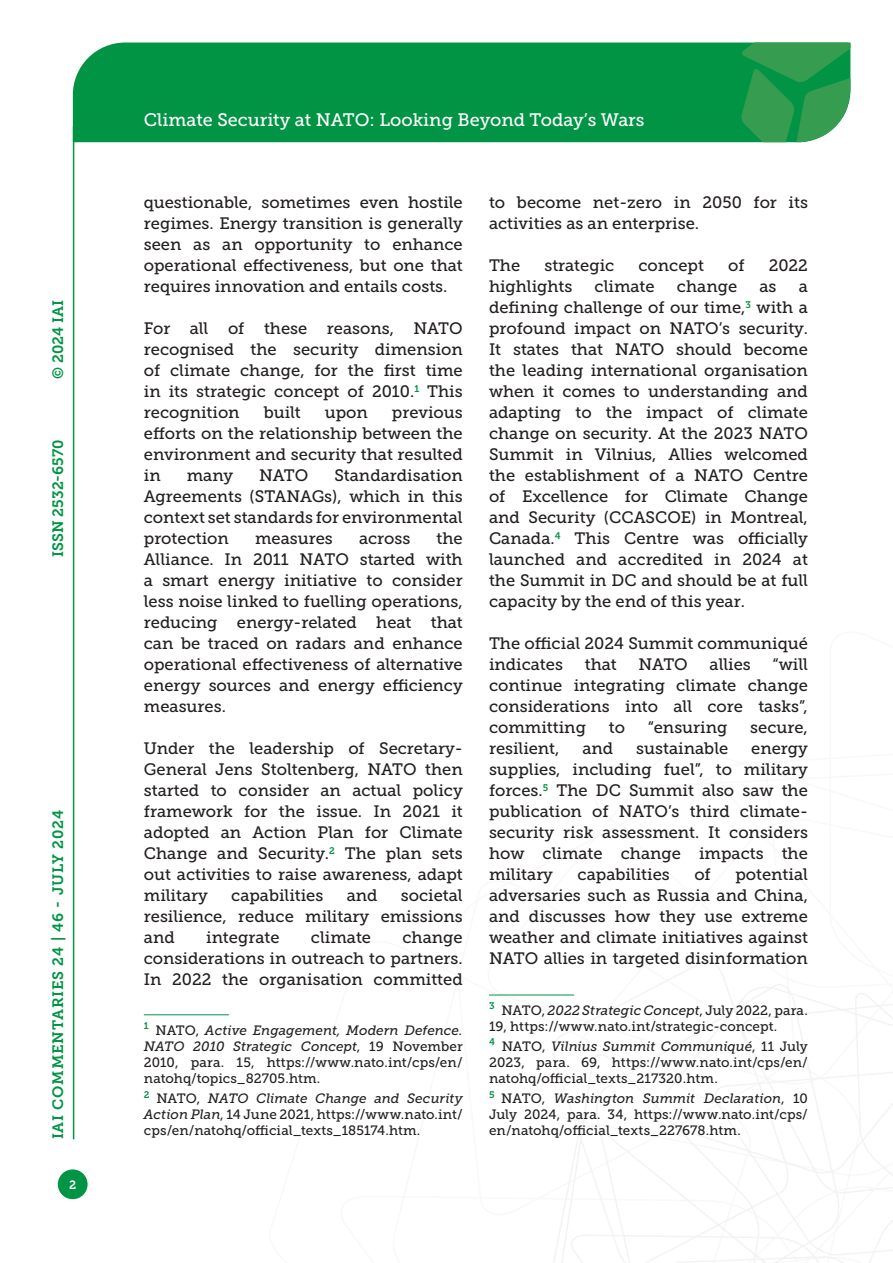
<style>
.page{position:relative;width:893px;height:1263px;background:#fff}
.page>*{position:absolute;margin:0;border:0;box-sizing:border-box;transform-origin:0 0}
.t1{font:18px "Museo Slab 500";color:#fff}
.Testo{font:16.5px/21px "Museo Slab 500";color:#231f20;text-align:justify}
.t2{font:15px "Museo Slab 700";letter-spacing:.05em;color:#009444}
.t3{font:15px "Museo Slab 700";color:#009444}
.Nota{font:13.5px/16.2px "Museo Slab 500";letter-spacing:.01em;color:#231f20;text-align:justify}
.t4{font:12px "Museo Slab 700";color:#fff}
.s1{font-style:italic}
</style>
<div class="page">
<svg style="left:531px;top:960px;width:362px;height:303px"></svg>
<div style="left:73px;top:43px;width:668px;height:99px;background:#009444"></div>
<svg style="left:741px;top:43px;width:109px;height:99px;background:#319e55"></svg>
<div style="left:58px;top:1169px;width:30px;height:30px;background:#009444;border-radius:50%"></div>
<hr style="left:73px;top:126px;width:1px;height:1013px;background:#009444">
<hr style="left:144px;top:1014px;width:85px;height:1px;background:#009444">
<hr style="left:489px;top:995px;width:85px;height:1px;background:#009444">
<p class="t2" style="left:50px;top:379px;width:80px;rotate:-90deg">© 2024 IAI</p>
<p class="t3" style="left:50px;top:557px;width:119px;rotate:-90deg">ISSN 2532-6570</p>
<p class="t2" style="left:50px;top:1139px;width:330px;rotate:-90deg">IAI COMMENTARIES 24 | 46 - JULY 2024</p>
<p class="t4" style="left:69px;top:1178px;width:9px">2</p>
<p class="t1" style="left:144px;top:110px;width:502px">Climate Security at NATO: Looking Beyond Today’s Wars</p>
<p class="Testo" style="left:144px;top:192px;width:320px">questionable, sometimes even hostile regimes. Energy transition is generally seen as an opportunity to enhance operational effectiveness, but one that requires innovation and entails costs.</p>
<p class="Testo" style="left:144px;top:318px;width:320px">For all of these reasons, NATO recognised the security dimension of climate change, for the first time in its strategic concept of 2010.<sup>1</sup> This recognition</p>
<p class="Testo" style="left:144px;top:402px;width:320px;text-indent:248px">previous efforts on the relationship between the environment and security that resulted in</p>
<p class="Testo" style="left:264px;top:402px;width:39px">built</p>
<p class="Testo" style="left:325px;top:402px;width:45px">upon</p>
<p class="Testo" style="left:144px;top:465px;width:320px;text-indent:190px">Standardisation Agreements (STANAGs), which in this context set standards for environmental protection</p>
<p class="Testo" style="left:187px;top:465px;width:48px">many</p>
<p class="Testo" style="left:259px;top:465px;width:51px">NATO</p>
<p class="Testo" style="left:144px;top:528px;width:320px;text-indent:293px">the Alliance. In 2011 NATO started with a smart energy initiative to consider less noise linked to fuelling operations, reducing energy-related heat that can be traced on radars and enhance operational effectiveness of alternative energy sources and energy efficiency measures.</p>
<p class="Testo" style="left:144px;top:738px;width:320px">Under the leadership of Secretary-General Jens Stoltenberg, NATO then started to consider an actual policy framework for the issue. In 2021 it adopted an Action Plan for Climate Change and Security.<sup>2</sup> The plan sets out activities to raise awareness, adapt military</p>
<p class="Testo" style="left:255px;top:528px;width:79px">measures</p>
<p class="Testo" style="left:359px;top:528px;width:53px">across</p>
<p class="Testo" style="left:144px;top:885px;width:320px;text-indent:257px">societal resilience, reduce military emissions and</p>
<p class="Testo" style="left:231px;top:885px;width:94px">capabilities</p>
<p class="Testo" style="left:347px;top:885px;width:32px">and</p>
<p class="Testo" style="left:144px;top:927px;width:320px;text-indent:259px">change considerations in outreach to partners.<br>In 2022 the organisation committed</p>
<p class="Nota" style="left:144px;top:1022px;width:320px"><sup>1</sup> NATO, <span class="s1">Active Engagement, Modern Defence.<br>NATO 2010 Strategic Concept</span>, 19 November 2010, para. 15, https://www.nato.int/cps/en/ natohq/topics_82705.htm.</p>
<p class="Nota" style="left:144px;top:1090px;width:320px"><sup>2</sup> NATO, <span class="s1">NATO Climate Change and Security Action Plan</span>, 14 June 2021, https://www.nato.int/ cps/en/natohq/official_texts_185174.htm.</p>
<p class="Testo" style="left:206px;top:927px;width:75px">integrate</p>
<p class="Testo" style="left:311px;top:927px;width:62px">climate</p>
<p class="Testo" style="left:489px;top:192px;width:320px">to become net-zero in 2050 for its activities as an enterprise.</p>
<p class="Testo" style="left:489px;top:255px;width:33px">The</p>
<p class="Testo" style="left:544px;top:255px;width:71px">strategic</p>
<p class="Testo" style="left:638px;top:255px;width:67px">concept</p>
<p class="Testo" style="left:728px;top:255px;width:18px">of</p>
<p class="Testo" style="left:769px;top:255px;width:41px">2022</p>
<p class="Testo" style="left:489px;top:276px;width:85px">highlights</p>
<p class="Testo" style="left:594px;top:276px;width:62px">climate</p>
<p class="Testo" style="left:677px;top:276px;width:62px">change</p>
<p class="Testo" style="left:759px;top:276px;width:19px">as</p>
<p class="Testo" style="left:489px;top:276px;width:320px;text-indent:310px">a defining challenge of our time,<sup>3</sup> with a profound impact on NATO’s security.<br>It states that NATO should become the leading international organisation when it comes to understanding and adapting to the impact of climate change on security. At the 2023 NATO Summit in Vilnius, Allies welcomed the establishment of a NATO Centre of Excellence for Climate Change and Security (CCASCOE) in Montreal, Canada.<sup>4</sup> This Centre was officially launched and accredited in 2024 at the Summit in DC and should be at full capacity by the end of this year.</p>
<p class="Testo" style="left:489px;top:633px;width:320px">The official 2024 Summit communiqué indicates</p>
<p class="Testo" style="left:585px;top:654px;width:34px">that</p>
<p class="Testo" style="left:639px;top:654px;width:51px">NATO</p>
<p class="Testo" style="left:710px;top:654px;width:43px">allies</p>
<p class="Testo" style="left:489px;top:654px;width:320px;text-indent:284px">“will continue integrating climate change considerations into all core tasks”, committing</p>
<p class="Testo" style="left:609px;top:717px;width:18px">to</p>
<p class="Testo" style="left:648px;top:717px;width:81px">“ensuring</p>
<p class="Testo" style="left:750px;top:717px;width:59px">secure,</p>
<p class="Testo" style="left:489px;top:738px;width:72px">resilient,</p>
<p class="Testo" style="left:582px;top:738px;width:32px">and</p>
<p class="Testo" style="left:636px;top:738px;width:93px">sustainable</p>
<p class="Testo" style="left:489px;top:738px;width:320px;text-indent:262px">energy supplies, including fuel”, to military forces.<sup>5</sup> The DC Summit also saw the publication of NATO’s third climate&shy;security risk assessment. It considers how climate change impacts the military</p>
<p class="Testo" style="left:578px;top:864px;width:94px">capabilities</p>
<p class="Testo" style="left:694px;top:864px;width:18px">of</p>
<p class="Testo" style="left:489px;top:864px;width:320px;text-indent:246px">potential adversaries such as Russia and China, and discusses how they use extreme weather and climate initiatives against NATO allies in targeted disinformation</p>
<p class="Nota" style="left:489px;top:1002px;width:320px"><sup>3</sup> NATO, <span class="s1">2022 Strategic Concept</span>, July 2022, para.<br>19, https://www.nato.int/strategic-concept.</p>
<p class="Nota" style="left:489px;top:1038px;width:320px"><sup>4</sup> NATO, <span class="s1">Vilnius Summit Communiqué</span>, 11 July 2023, para. 69, https://www.nato.int/cps/en/ natohq/official_texts_217320.htm.</p>
<p class="Nota" style="left:489px;top:1090px;width:320px"><sup>5</sup> NATO, <span class="s1">Washington Summit Declaration</span>, 10<br>July 2024, para. 34, https://www.nato.int/cps/ en/natohq/official_texts_227678.htm.</p>
</div>
